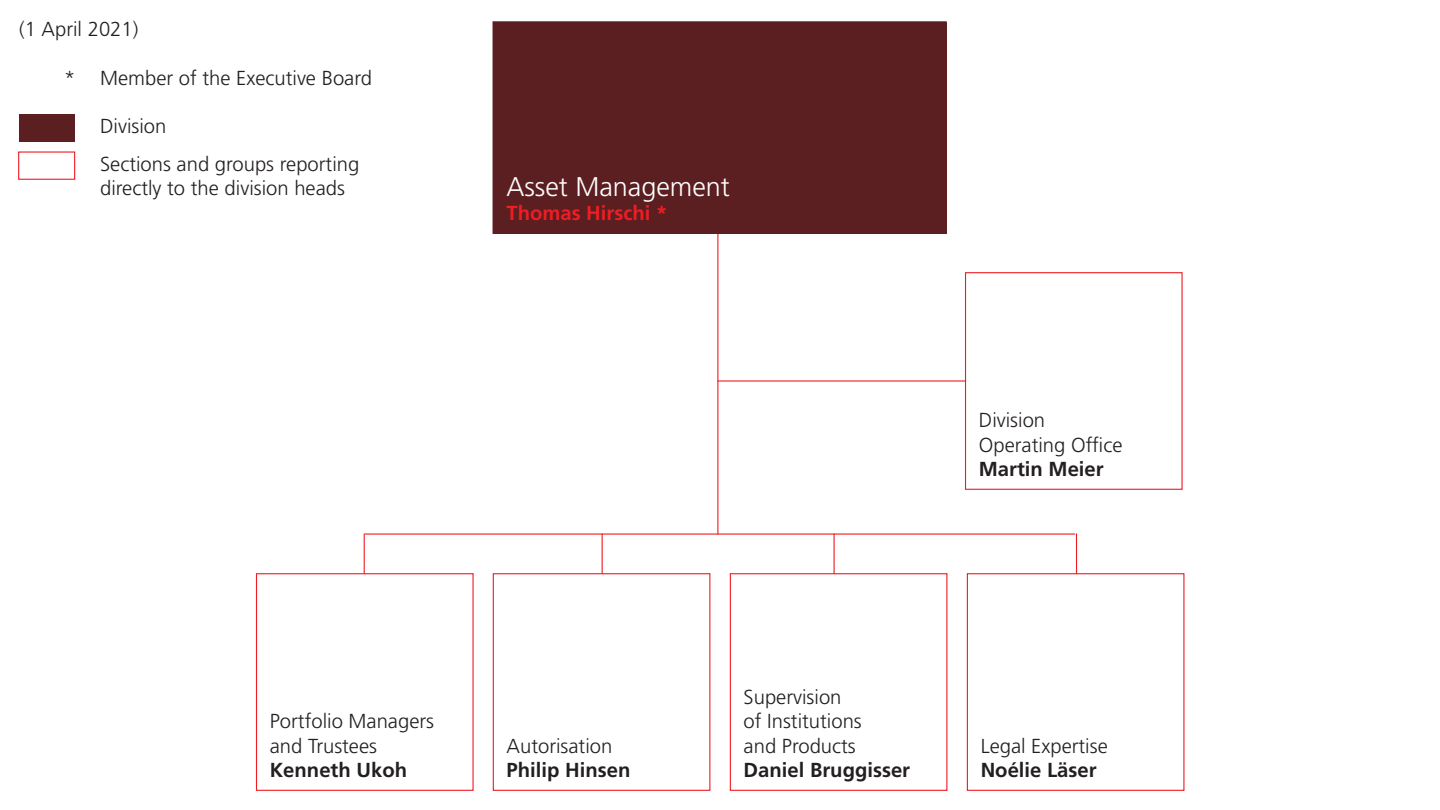
<style>
.page{position:relative;width:1440px;height:810px;background:#fff}
.page>*{position:absolute;margin:0;border:0;box-sizing:border-box;transform-origin:0 0}
.t1{font:300 27px "Frutiger LT Std";color:#fff}
.t2{font:300 20.25px/24.3px "Frutiger LT Std";color:#231f20}
.t3{font:700 20.25px "Frutiger LT Std";color:#231f20}
.t4{font:700 20.25px "Frutiger LT Std";color:#ee1d23}
</style>
<div class="page">
<hr style="left:717px;top:220px;width:1px;height:315px;background:#ee1d23">
<div style="left:493px;top:22px;width:453px;height:211px;background:#5c1f21"></div>
<div style="left:493px;top:21px;width:454px;height:213px;border:1px solid #5c1f21"></div>
<div style="left:19px;top:114px;width:56px;height:27px;background:#5c1f21"></div>
<div style="left:18px;top:151px;width:57px;height:29px;border:1px solid #ee1d23"></div>
<hr style="left:717px;top:380px;width:262px;height:2px;background:#ee1d23">
<div style="left:966px;top:273px;width:216px;height:216px;background:#fff"></div>
<div style="left:965px;top:272px;width:218px;height:218px;border:1px solid #ee1d23"></div>
<hr style="left:602px;top:533px;width:1px;height:114px;background:#ee1d23">
<hr style="left:834px;top:533px;width:1px;height:114px;background:#ee1d23">
<hr style="left:364px;top:533px;width:1px;height:114px;background:#ee1d23">
<hr style="left:1076px;top:533px;width:1px;height:114px;background:#ee1d23">
<hr style="left:365px;top:533px;width:710px;height:2px;background:#ee1d23">
<div style="left:257px;top:574px;width:216px;height:216px;background:#fff"></div>
<div style="left:256px;top:573px;width:218px;height:218px;border:1px solid #ee1d23"></div>
<div style="left:493px;top:574px;width:217px;height:216px;background:#fff"></div>
<div style="left:493px;top:573px;width:217px;height:218px;border:1px solid #ee1d23"></div>
<div style="left:730px;top:574px;width:217px;height:216px;background:#fff"></div>
<div style="left:730px;top:573px;width:217px;height:218px;border:1px solid #ee1d23"></div>
<div style="left:967px;top:574px;width:217px;height:216px;background:#fff"></div>
<div style="left:967px;top:573px;width:217px;height:218px;border:1px solid #ee1d23"></div>
<p class="t2" style="left:19px;top:17px;width:121px">(1 April 2021)</p>
<p class="t2" style="left:64px;top:66px;width:309px">* Member of the Executive Board</p>
<p class="t2" style="left:100px;top:108px;width:261px;line-height:37.8px">Division<br>Sections and groups reporting</p>
<p class="t2" style="left:100px;top:176px;width:246px">directly to the division heads</p>
<h1 class="t1" style="left:506px;top:171px;width:225px">Asset Management</h1>
<p class="t4" style="left:506px;top:201px;width:162px">Thomas Hirschi *</p>
<p class="t2" style="left:979px;top:409px;width:145px">Division<br>Operating Office</p>
<p class="t3" style="left:979px;top:457px;width:126px">Martin Meier</p>
<p class="t2" style="left:270px;top:710px;width:166px">Portfolio Managers and Trustees</p>
<p class="t3" style="left:270px;top:758px;width:139px">Kenneth Ukoh</p>
<p class="t2" style="left:507px;top:734px;width:107px">Autorisation</p>
<p class="t3" style="left:507px;top:758px;width:125px">Philip Hinsen</p>
<p class="t2" style="left:744px;top:685px;width:120px">Supervision of Institutions and Products</p>
<p class="t3" style="left:744px;top:758px;width:168px">Daniel Bruggisser</p>
<p class="t2" style="left:981px;top:734px;width:129px">Legal Expertise</p>
<p class="t3" style="left:981px;top:758px;width:117px">Noélie Läser</p>
</div>
